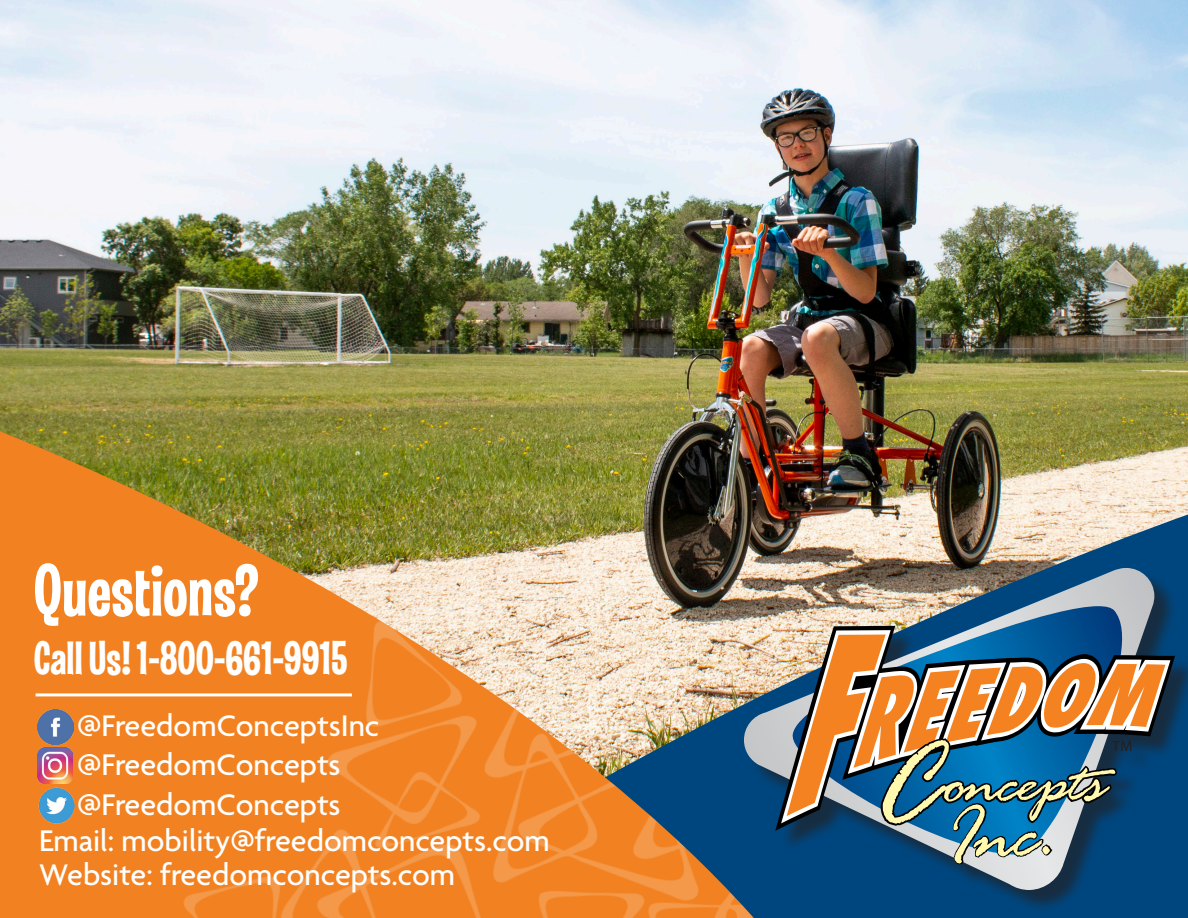
<style>
.page{position:relative;width:1188px;height:918px;background:#fff}
.page>*{position:absolute;margin:0;border:0;box-sizing:border-box;transform-origin:0 0}
.t1{font:74.25px "Las Vegas Jackpot";color:#fff}
.t2{font:48.3px "Las Vegas Jackpot";color:#fff}
.t3{font:500 32.25px "Agenda";color:#fff}
.t4{font:14.85px "Myriad Pro";color:#231f20}
</style>
<div class="page">
<img style="left:0;top:0;width:1188px;height:500px">
<img style="left:0;top:417px;width:1090px;height:501px">
<img style="left:0;top:431px;width:754px;height:487px">
<div style="left:747px;top:571px;width:441px;height:342px;background:#231f20;opacity:.65"></div>
<img style="left:744px;top:568px;width:410px;height:322px">
<img style="left:787px;top:606px;width:360px;height:252px">
<svg style="left:775px;top:626px;width:400px;height:205px;background:#3a6180"></svg>
<svg style="left:781px;top:630px;width:389px;height:193px;background:#4e708b"></svg>
<svg style="left:787px;top:635px;width:378px;height:181px;background:#967f69"></svg>
<svg style="left:880px;top:738px;width:239px;height:127px;background:#497b91"></svg>
<img style="left:38px;top:709px;width:35px;height:36px">
<img style="left:37px;top:748px;width:36px;height:35px">
<img style="left:38px;top:787px;width:36px;height:36px">
<hr style="left:36px;top:693px;width:316px;height:3px;background:#fff">
<p class="t1" style="left:34px;top:550px;width:227px">Questions?</p>
<p class="t2" style="left:34px;top:631px;width:316px">Call Us! 1-800-661-9915</p>
<p class="t3" style="left:77px;top:709px;width:304px">@FreedomConceptsInc</p>
<p class="t3" style="left:77px;top:747px;width:265px">@FreedomConcepts</p>
<p class="t3" style="left:77px;top:787px;width:265px">@FreedomConcepts</p>
<p class="t3" style="left:39px;top:824px;width:512px">Email: mobility@freedomconcepts.com</p>
<p class="t3" style="left:39px;top:857px;width:418px">Website: freedomconcepts.com</p>
<p class="t4" style="left:1112px;top:737px;width:21px">TM</p>
</div>
